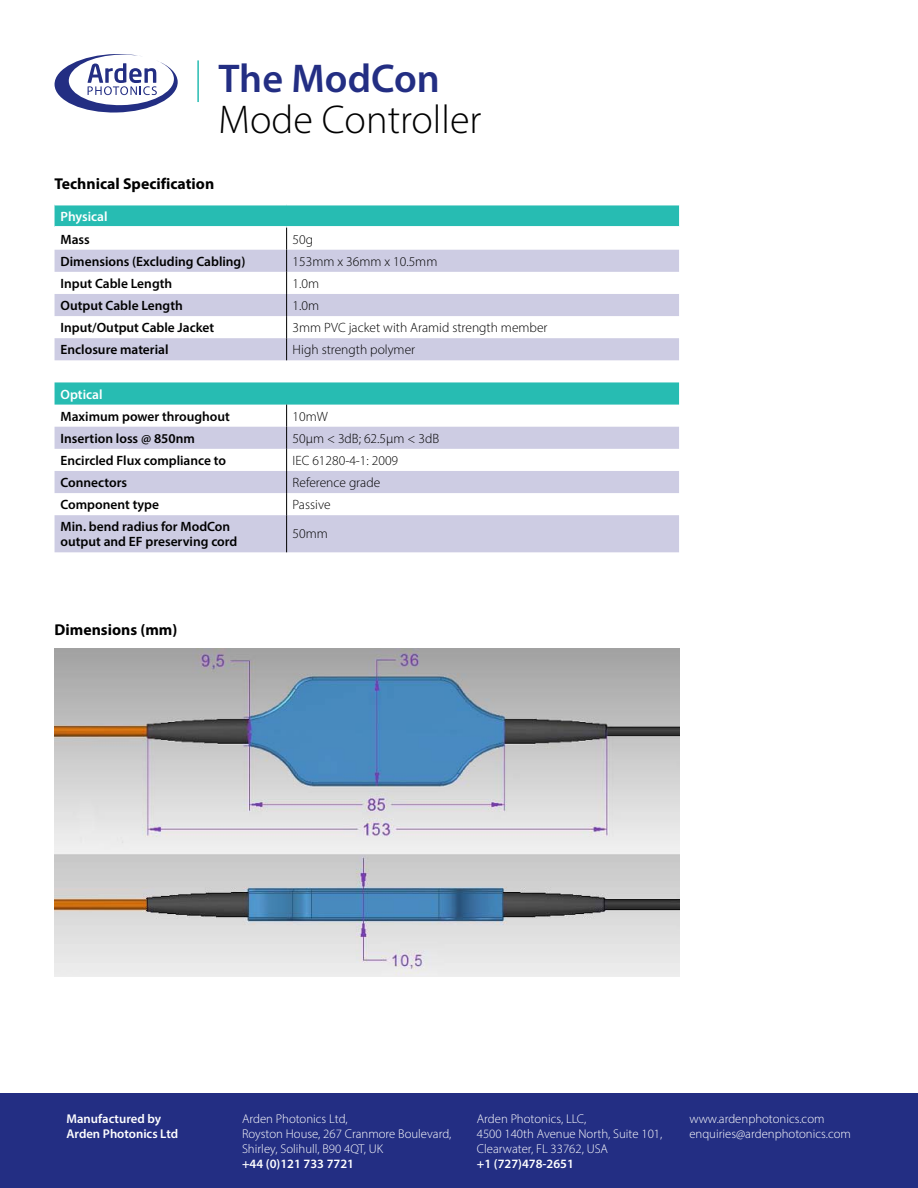
<style>
.page{position:relative;width:918px;height:1188px;background:#fff}
.page>*{position:absolute;margin:0;border:0;box-sizing:border-box;transform-origin:0 0}
.t1{font:300 40.35px "Myriad Pro";color:#000}
.t2{font:600 40.35px "Myriad Pro";color:#232e83}
.t3{font:700 15.75px "Myriad Pro";color:#000}
.t4{font:600 13.5px/15px "Myriad Pro";color:#000}
.t5{font:300 13.5px "Myriad Pro";color:#000}
.t6{font:600 13.5px "Myriad Pro";color:#fff}
.t7{font:300 12.75px/15px "Myriad Pro";color:#fff}
.t8{font:600 12.75px/15px "Myriad Pro";color:#fff}
</style>
<div class="page">
<div style="left:0;top:1093px;width:918px;height:95px;background:#232e83"></div>
<svg style="left:55px;top:54px;width:123px;height:59px"></svg>
<hr style="left:197px;top:60px;width:2px;height:42px;background:#27bcb2">
<img style="left:55px;top:649px;width:624px;height:328px">
<svg style="left:55px;top:205px;width:624px;height:45px"></svg>
<svg style="left:55px;top:250px;width:624px;height:302px;fill:#cdcce3"></svg>
<hr style="left:55px;top:226px;width:232px;height:2px;background:#fff">
<hr style="left:287px;top:226px;width:392px;height:2px;background:#fff">
<svg style="left:286px;top:228px;width:1px;height:132px"></svg>
<svg style="left:286px;top:405px;width:1px;height:110px"></svg>
<hr style="left:286px;top:515px;width:1px;height:37px;background:#000">
<h1 class="t2" style="left:219px;top:53px;width:223px">The ModCon</h1>
<h1 class="t1" style="left:219px;top:95px;width:264px">Mode Controller</h1>
<p class="t3" style="left:55px;top:173px;width:161px">Technical Specification</p>
<p class="t6" style="left:61px;top:208px;width:49px">Physical</p>
<p class="t4" style="left:61px;top:231px;width:31px">Mass</p>
<p class="t5" style="left:293px;top:231px;width:22px">50g</p>
<p class="t4" style="left:61px;top:253px;width:186px">Dimensions (Excluding Cabling)</p>
<p class="t5" style="left:293px;top:253px;width:146px">153mm x 36mm x 10.5mm</p>
<p class="t4" style="left:61px;top:276px;width:113px">Input Cable Length</p>
<p class="t5" style="left:293px;top:275px;width:28px">1.0m</p>
<p class="t4" style="left:61px;top:298px;width:124px">Output Cable Length</p>
<p class="t5" style="left:293px;top:297px;width:28px">1.0m</p>
<p class="t4" style="left:61px;top:320px;width:155px">Input/Output Cable Jacket</p>
<p class="t5" style="left:293px;top:320px;width:256px">3mm PVC jacket with Aramid strength member</p>
<p class="t4" style="left:61px;top:342px;width:110px">Enclosure material</p>
<p class="t5" style="left:293px;top:342px;width:124px">High strength polymer</p>
<p class="t6" style="left:61px;top:385px;width:44px">Optical</p>
<p class="t4" style="left:61px;top:408px;width:171px">Maximum power throughout</p>
<p class="t5" style="left:293px;top:408px;width:37px">10mW</p>
<p class="t4" style="left:61px;top:430px;width:136px">Insertion loss @ 850nm</p>
<p class="t5" style="left:293px;top:430px;width:148px">50µm &lt; 3dB; 62.5µm &lt; 3dB</p>
<p class="t4" style="left:61px;top:453px;width:167px">Encircled Flux compliance to</p>
<p class="t5" style="left:293px;top:452px;width:107px">IEC 61280-4-1: 2009</p>
<p class="t4" style="left:61px;top:475px;width:68px">Connectors</p>
<p class="t5" style="left:293px;top:474px;width:89px">Reference grade</p>
<p class="t4" style="left:61px;top:497px;width:100px">Component type</p>
<p class="t5" style="left:293px;top:497px;width:39px">Passive</p>
<p class="t4" style="left:61px;top:519px;width:178px">Min. bend radius for ModCon output and EF preserving cord</p>
<p class="t5" style="left:293px;top:525px;width:37px">50mm</p>
<p class="t3" style="left:55px;top:620px;width:124px">Dimensions (mm)</p>
<p class="t8" style="left:67px;top:1111px;width:113px">Manufactured by<br>Arden Photonics Ltd</p>
<p class="t7" style="left:689px;top:1111px;width:163px">www.ardenphotonics.com enquiries@ardenphotonics.com</p>
<p class="t7" style="left:477px;top:1111px;width:187px">Arden Photonics, LLC,<br>4500 140th Avenue North, Suite 101,<br>Clearwater, FL 33762, USA</p>
<p class="t8" style="left:477px;top:1156px;width:99px">+1 (727)478-2651</p>
<p class="t7" style="left:242px;top:1111px;width:211px">Arden Photonics Ltd,<br>Royston House, 267 Cranmore Boulevard,<br>Shirley, Solihull, B90 4QT, UK</p>
<p class="t8" style="left:242px;top:1156px;width:114px">+44 (0)121 733 7721</p>
</div>
